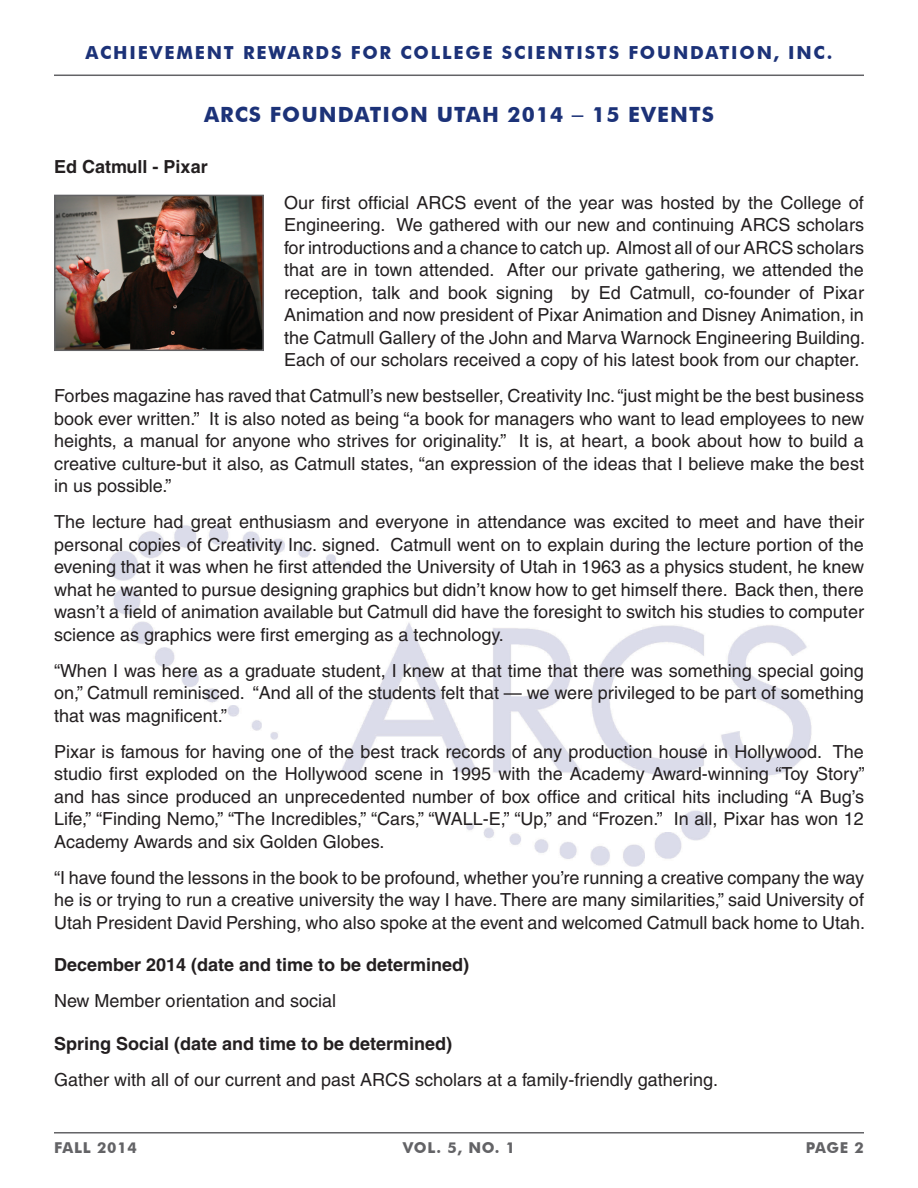
<style>
.page{position:relative;width:918px;height:1188px;background:#fff}
.page>*{position:absolute;margin:0;border:0;box-sizing:border-box;transform-origin:0 0}
.t1{font:700 21px "Futura BT";letter-spacing:.05em;color:#1c3278}
.t2{font:18px/22.5px "Helvetica CE";color:#231f20;text-align:justify}
.t3{font:700 18px "Helvetica CE";color:#231f20}
.t4{font:700 18px "Futura BT";letter-spacing:.1em;color:#1c3278}
.t5{font:700 15px "Futura BT";letter-spacing:.05em;color:#636366}
.s1{font-family:"Helvetica CE";font-weight:400}
</style>
<div class="page">
<img style="left:108px;top:525px;width:704px;height:342px">
<hr style="left:54px;top:75px;width:810px;height:1px;background:#636366">
<img style="left:57px;top:198px;width:204px;height:150px">
<div style="left:54px;top:195px;width:210px;height:156px;border:2px solid #636366"></div>
<hr style="left:54px;top:1132px;width:810px;height:2px;background:#636366">
<p class="t4" style="left:86px;top:42px;width:748px">ACHIEVEMENT REWARDS FOR COLLEGE SCIENTISTS FOUNDATION, INC.</p>
<p class="t1" style="left:204px;top:102px;width:512px">ARCS FOUNDATION UTAH 2014 <span class="s1">–</span> 15 EVENTS</p>
<p class="t3" style="left:54px;top:155px;width:155px">Ed Catmull - Pixar</p>
<p class="t2" style="left:284px;top:191px;width:582px">Our first official ARCS event of the year was hosted by the College of Engineering. We gathered with our new and continuing ARCS scholars for introductions and a chance to catch up. Almost all of our ARCS scholars that are in town attended. After our private gathering, we attended the reception, talk and book signing by Ed Catmull, co-founder of Pixar Animation and now president of Pixar Animation and Disney Animation, in the Catmull Gallery of the John and Marva Warnock Engineering Building.<br>Each of our scholars received a copy of his latest book from our chapter.</p>
<p class="t2" style="left:54px;top:385px;width:812px">Forbes magazine has raved that Catmull’s new bestseller, Creativity Inc. “just might be the best business book ever written.” It is also noted as being “a book for managers who want to lead employees to new heights, a manual for anyone who strives for originality.” It is, at heart, a book about how to build a creative culture-but it also, as Catmull states, “an expression of the ideas that I believe make the best in us possible.”</p>
<p class="t2" style="left:54px;top:511px;width:811px">The lecture had great enthusiasm and everyone in attendance was excited to meet and have their personal copies of Creativity Inc. signed. Catmull went on to explain during the lecture portion of the evening that it was when he first attended the University of Utah in 1963 as a physics student, he knew what he wanted to pursue designing graphics but didn’t know how to get himself there. Back then, there wasn’t a field of animation available but Catmull did have the foresight to switch his studies to computer science as graphics were first emerging as a technology.</p>
<p class="t2" style="left:54px;top:659px;width:811px">“When I was here as a graduate student, I knew at that time that there was something special going on,” Catmull reminisced. “And all of the students felt that — we were privileged to be part of something that was magnificent.”</p>
<p class="t2" style="left:54px;top:740px;width:812px">Pixar is famous for having one of the best track records of any production house in Hollywood. The studio first exploded on the Hollywood scene in 1995 with the Academy Award-winning “Toy Story” and has since produced an unprecedented number of box office and critical hits including “A Bug’s Life,” “Finding Nemo,” “The Incredibles,” “Cars,” “WALL-E,” “Up,” and “Frozen.” In all, Pixar has won 12<br>Academy Awards and six Golden Globes.</p>
<p class="t2" style="left:54px;top:866px;width:813px">“I have found the lessons in the book to be profound, whether you’re running a creative company the way he is or trying to run a creative university the way I have. There are many similarities,” said University of Utah President David Pershing, who also spoke at the event and welcomed Catmull back home to Utah.</p>
<p class="t3" style="left:54px;top:954px;width:417px">December 2014 (date and time to be determined)</p>
<p class="t2" style="left:54px;top:990px;width:284px">New Member orientation and social</p>
<p class="t3" style="left:54px;top:1033px;width:400px">Spring Social (date and time to be determined)</p>
<p class="t2" style="left:54px;top:1069px;width:666px">Gather with all of our current and past ARCS scholars at a family-friendly gathering.</p>
<p class="t5" style="left:54px;top:1139px;width:84px">FALL 2014</p>
<p class="t5" style="left:403px;top:1139px;width:114px">VOL. 5, NO. 1</p>
<p class="t5" style="left:806px;top:1139px;width:60px">PAGE 2</p>
</div>
